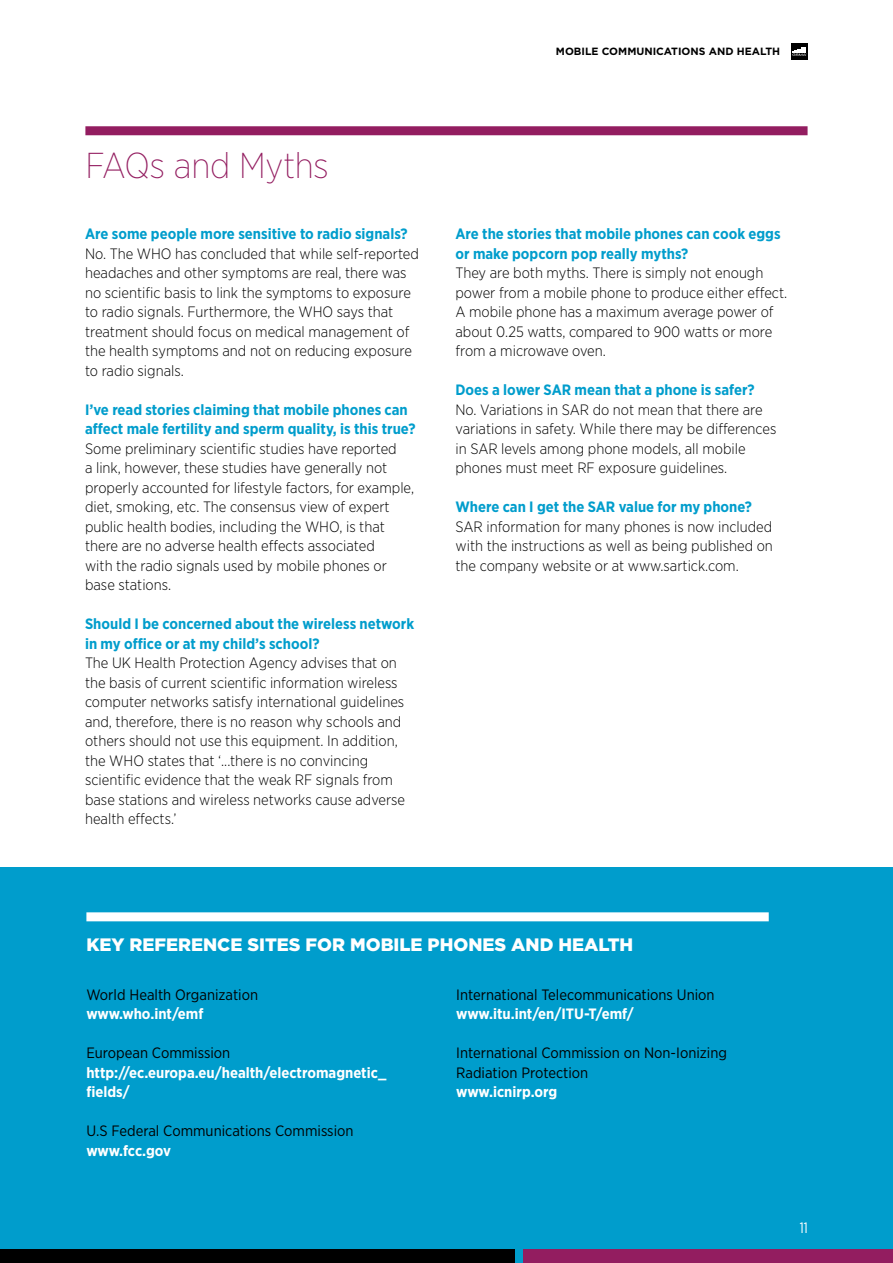
<style>
.page{position:relative;width:893px;height:1263px;background:#fff}
.page>*{position:absolute;margin:0;border:0;box-sizing:border-box;transform-origin:0 0}
.t1{font:200 36px "Gotham Narrow";letter-spacing:-.01em;color:#931d60}
.t2{font:900 18px "Gotham";color:#fff}
.t3{font:300 15px/19.5px "Gotham Narrow";color:#000}
.t4{font:700 15px/19.5px "Gotham Narrow";color:#009dcc}
.t5{font:15px/19.5px "Gotham Narrow";color:#000}
.t6{font:700 15px/19.5px "Gotham Narrow";color:#fff}
.t7{font:15px "Gotham X Narrow";color:#fff}
.t8{font:700 10.5px "Gotham";color:#000}
</style>
<div class="page">
<div style="left:791px;top:43px;width:17px;height:17px;background:#000"></div>
<svg style="left:792px;top:47px;width:15px;height:9px"></svg>
<div style="left:0;top:867px;width:893px;height:396px;background:#009dcc"></div>
<div style="left:0;top:1249px;width:514px;height:14px;background:#000"></div>
<div style="left:523px;top:1249px;width:370px;height:14px;background:#931d60"></div>
<div style="left:85px;top:126px;width:723px;height:9px;background:#931d60"></div>
<div style="left:86px;top:912px;width:683px;height:9px;background:#fff"></div>
<p class="t8" style="left:556px;top:44px;width:226px">MOBILE COMMUNICATIONS AND HEALTH</p>
<h1 class="t1" style="left:85px;top:143px;width:245px">FAQs and Myths</h1>
<p class="t4" style="left:85px;top:224px;width:324px">Are some people more sensitive to radio signals?</p>
<p class="t3" style="left:85px;top:243px;width:335px">No. The WHO has concluded that while self-reported headaches and other symptoms are real, there was no scientific basis to link the symptoms to exposure to radio signals. Furthermore, the WHO says that treatment should focus on medical management of the health symptoms and not on reducing exposure to radio signals.</p>
<p class="t4" style="left:85px;top:400px;width:332px">I’ve read stories claiming that mobile phones can affect male fertility and sperm quality, is this true?</p>
<p class="t3" style="left:85px;top:438px;width:331px">Some preliminary scientific studies have reported<br>a link, however, these studies have generally not properly accounted for lifestyle factors, for example, diet, smoking, etc. The consensus view of expert public health bodies, including the WHO, is that there are no adverse health effects associated<br>with the radio signals used by mobile phones or base stations.</p>
<p class="t4" style="left:85px;top:614px;width:331px">Should I be concerned about the wireless network in my office or at my child’s school?</p>
<p class="t3" style="left:85px;top:653px;width:322px">The UK Health Protection Agency advises that on the basis of current scientific information wireless computer networks satisfy international guidelines and, therefore, there is no reason why schools and others should not use this equipment. In addition, the WHO states that ‘...there is no convincing scientific evidence that the weak RF signals from base stations and wireless networks cause adverse health effects.’</p>
<p class="t4" style="left:455px;top:224px;width:327px">Are the stories that mobile phones can cook eggs or make popcorn pop really myths?</p>
<p class="t3" style="left:455px;top:263px;width:333px">They are both myths. There is simply not enough power from a mobile phone to produce either effect.<br>A mobile phone has a maximum average power of about 0.25 watts, compared to 900 watts or more from a microwave oven.</p>
<p class="t4" style="left:455px;top:380px;width:301px">Does a lower SAR mean that a phone is safer?</p>
<p class="t3" style="left:455px;top:399px;width:322px">No. Variations in SAR do not mean that there are variations in safety. While there may be differences in SAR levels among phone models, all mobile phones must meet RF exposure guidelines.</p>
<p class="t4" style="left:455px;top:497px;width:298px">Where can I get the SAR value for my phone?</p>
<p class="t3" style="left:455px;top:516px;width:319px;text-align:justify">SAR information for many phones is now included with the instructions as well as being published on the company website or at www.sartick.com.</p>
<p class="t2" style="left:86px;top:932px;width:548px">KEY REFERENCE SITES FOR MOBILE PHONES AND HEALTH</p>
<p class="t5" style="left:86px;top:984px;width:173px">World Health Organization</p>
<p class="t6" style="left:86px;top:1004px;width:119px">www.who.int/emf</p>
<p class="t5" style="left:86px;top:1043px;width:145px">European Commission</p>
<p class="t6" style="left:86px;top:1063px;width:301px">http://ec.europa.eu/health/electromagnetic_ fields/</p>
<p class="t5" style="left:86px;top:1121px;width:269px">U.S Federal Communications Commission</p>
<p class="t6" style="left:86px;top:1141px;width:86px">www.fcc.gov</p>
<p class="t5" style="left:456px;top:984px;width:260px">International Telecommunications Union</p>
<p class="t6" style="left:456px;top:1004px;width:179px">www.itu.int/en/ITU-T/emf/</p>
<p class="t5" style="left:456px;top:1043px;width:272px">International Commission on Non-Ionizing<br>Radiation Protection</p>
<p class="t6" style="left:456px;top:1082px;width:103px">www.icnirp.org</p>
<p class="t7" style="left:800px;top:1219px;width:10px">11</p>
</div>
